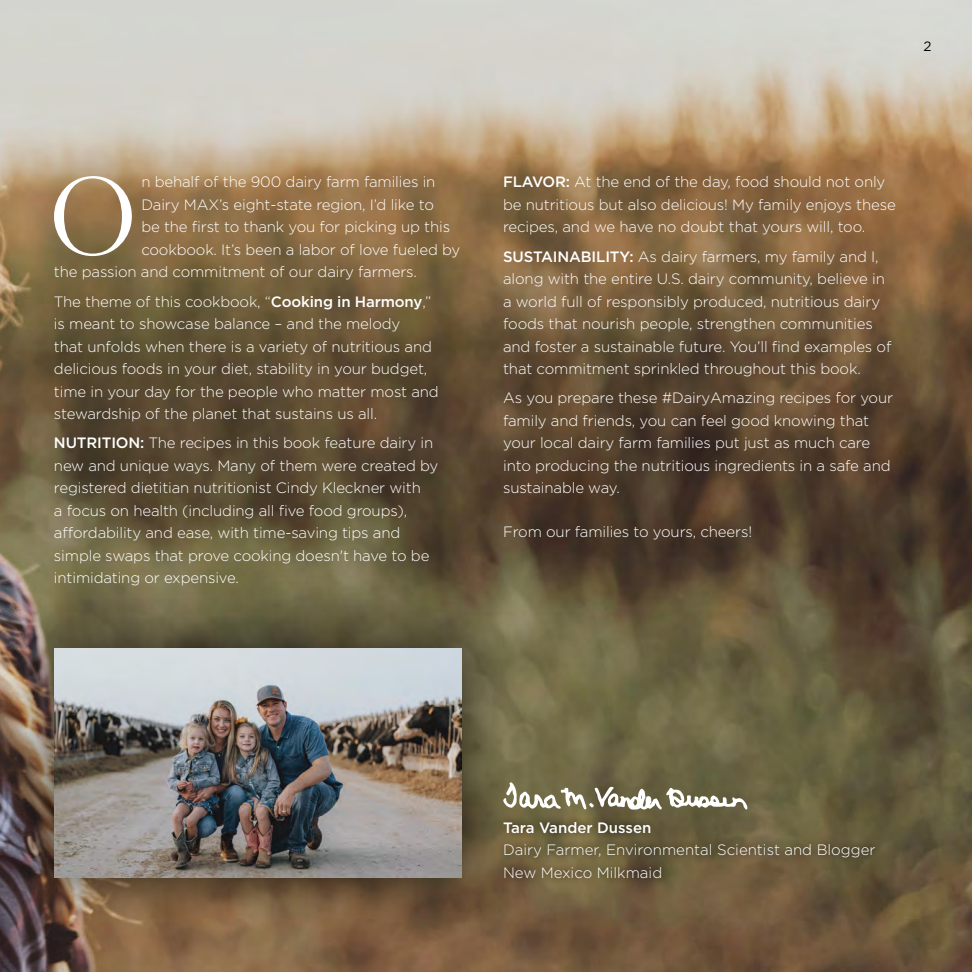
<style>
.page{position:relative;width:972px;height:972px;background:#fff}
.page>*{position:absolute;margin:0;border:0;box-sizing:border-box;transform-origin:0 0}
.t1{font:107.85px "Orpheus Pro";color:#fff}
.t2{font:300 15px/22.5px "Gotham";letter-spacing:-.01em;color:#fff}
.t3{font:500 15px "Gotham";color:#fff}
.t4{font:13.5px "Gotham";color:#000}
.s1{font-weight:500}
</style>
<div class="page">
<img style="left:0;top:0;width:972px;height:972px">
<div style="left:3px;top:598px;width:509px;height:330px;background:#000;opacity:.75"></div>
<img style="left:54px;top:648px;width:407px;height:229px">
<div style="left:17px;top:140px;width:472px;height:480px;background:#000;opacity:.75"></div>
<div style="left:496px;top:814px;width:386px;height:72px;background:#000;opacity:.75"></div>
<div style="left:482px;top:154px;width:433px;height:405px;background:#000;opacity:.75"></div>
<svg style="left:503px;top:782px;width:245px;height:28px"></svg>
<p class="t4" style="left:923px;top:38px;width:10px">2</p>
<p class="t1" style="left:50px;top:147px;width:88px">O</p>
<p class="t2" style="left:141px;top:171px;width:296px">n behalf of the 900 dairy farm families in</p>
<p class="t2" style="left:141px;top:193px;width:294px">Dairy MAX’s eight-state region, I’d like to</p>
<p class="t2" style="left:141px;top:216px;width:310px">be the first to thank you for picking up this</p>
<p class="t2" style="left:141px;top:238px;width:321px">cookbook. It’s been a labor of love fueled by</p>
<p class="t2" style="left:54px;top:261px;width:364px">the passion and commitment of our dairy farmers.</p>
<p class="t2" style="left:54px;top:290px;width:386px">The theme of this cookbook, “<span class="s1">Cooking in Harmony</span>,” is meant to showcase balance – and the melody<br>that unfolds when there is a variety of nutritious and delicious foods in your diet, stability in your budget, time in your day for the people who matter most and stewardship of the planet that sustains us all.</p>
<p class="t2" style="left:54px;top:432px;width:386px"><span class="s1">NUTRITION:</span> The recipes in this book feature dairy in new and unique ways. Many of them were created by registered dietitian nutritionist Cindy Kleckner with<br>a focus on health (including all five food groups), affordability and ease, with time-saving tips and simple swaps that prove cooking doesn't have to be intimidating or expensive.</p>
<p class="t2" style="left:503px;top:171px;width:394px"><span class="s1">FLAVOR:</span> At the end of the day, food should not only be nutritious but also delicious! My family enjoys these recipes, and we have no doubt that yours will, too.</p>
<p class="t2" style="left:503px;top:245px;width:390px"><span class="s1">SUSTAINABILITY:</span> As dairy farmers, my family and I, along with the entire U.S. dairy community, believe in a world full of responsibly produced, nutritious dairy foods that nourish people, strengthen communities and foster a sustainable future. You’ll find examples of that commitment sprinkled throughout this book.</p>
<p class="t2" style="left:503px;top:387px;width:391px">As you prepare these #DairyAmazing recipes for your family and friends, you can feel good knowing that your local dairy farm families put just as much care into producing the nutritious ingredients in a safe and sustainable way.</p>
<p class="t2" style="left:503px;top:520px;width:250px">From our families to yours, cheers!</p>
<p class="t3" style="left:503px;top:818px;width:150px">Tara Vander Dussen</p>
<p class="t2" style="left:503px;top:838px;width:374px">Dairy Farmer, Environmental Scientist and Blogger<br>New Mexico Milkmaid</p>
</div>
